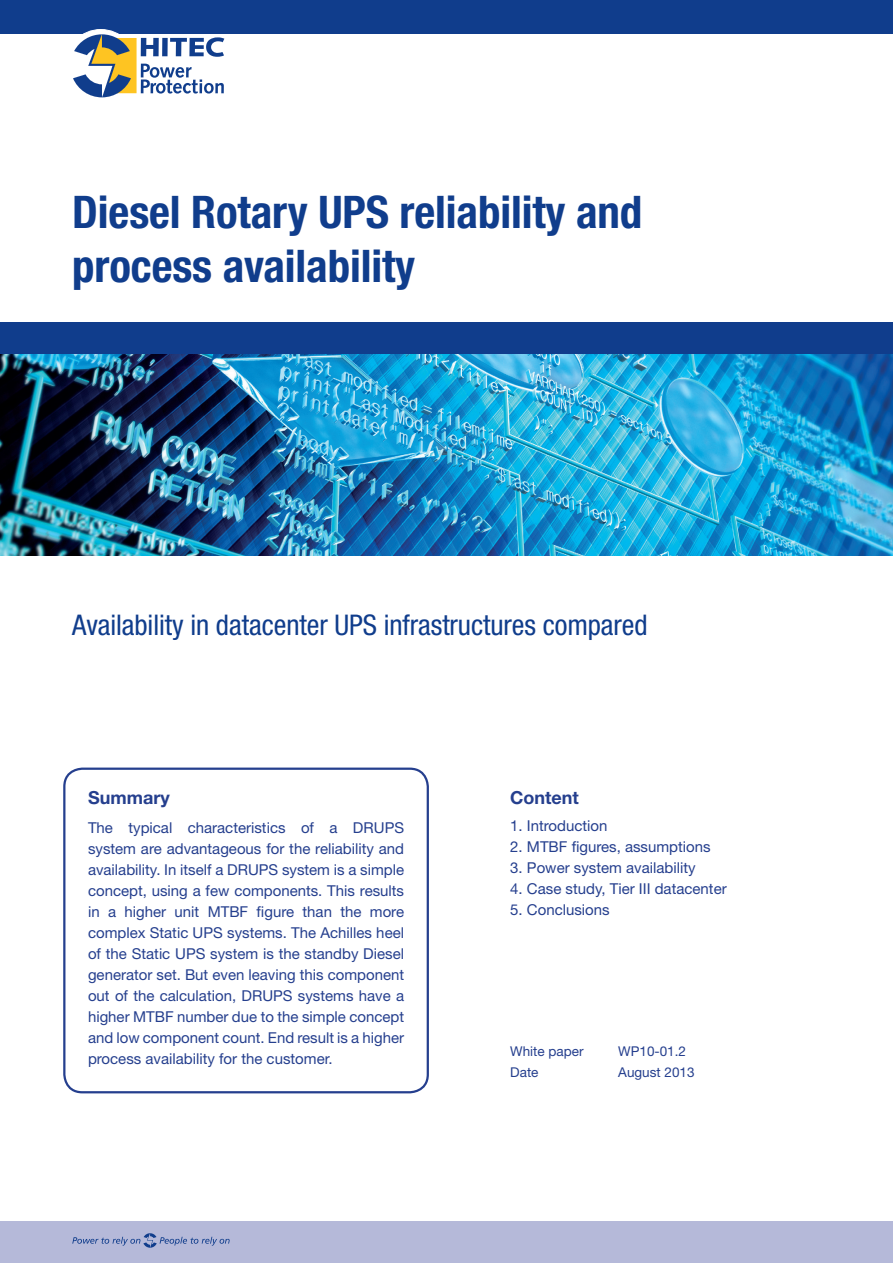
<style>
.page{position:relative;width:893px;height:1263px;background:#fff}
.page>*{position:absolute;margin:0;border:0;box-sizing:border-box;transform-origin:0 0}
.t1{font:700 condensed 45px/54px "Helvetica Neue LT Std";letter-spacing:-.005em;color:#103d8c}
.t2{font:condensed 28.5px "Helvetica Neue LT Std";letter-spacing:-.005em;color:#103d8c}
.t3{font:700 18px "Helvetica Neue LT Std";color:#253f8e}
.t4{font:15px/21px "Helvetica Neue LT Std";color:#253f8e;text-align:justify}
.t5{font:13.5px "Helvetica Neue LT Std";color:#253f8e}
</style>
<div class="page">
<div style="left:0;top:1221px;width:893px;height:42px;background:#b5b9d9"></div>
<svg style="left:72px;top:1233px;width:158px;height:15px"></svg>
<div style="left:63px;top:767px;width:366px;height:326px;border:2px solid #253f8e;border-radius:18px"></div>
<img style="left:0;top:354px;width:893px;height:201px">
<div style="left:0;top:0;width:893px;height:33px;background:#103d8c"></div>
<div style="left:65px;top:30px;width:71px;height:71px;background:#fff;border-radius:50%"></div>
<svg style="left:73px;top:34px;width:151px;height:63px"></svg>
<div style="left:0;top:322px;width:893px;height:32px;background:#103d8c"></div>
<h1 class="t1" style="left:72px;top:184px;width:572px">Diesel Rotary UPS reliability and process availability</h1>
<h2 class="t2" style="left:72px;top:609px;width:577px">Availability in datacenter UPS infrastructures compared</h2>
<p class="t3" style="left:88px;top:786px;width:83px">Summary</p>
<p class="t4" style="left:88px;top:817px;width:318px">The typical characteristics of a DRUPS system are advantageous for the reliability and availability. In itself a DRUPS system is a simple concept, using a few components. This results in a higher unit MTBF figure than the more complex Static UPS systems. The Achilles heel of the Static UPS system is the standby Diesel generator set. But even leaving this component out of the calculation, DRUPS systems have a higher MTBF number due to the simple concept and low component count. End result is a higher process availability for the customer.</p>
<p class="t3" style="left:510px;top:786px;width:70px">Content</p>
<p class="t4" style="left:510px;top:815px;width:99px">1. Introduction</p>
<p class="t4" style="left:510px;top:836px;width:202px">2. MTBF figures, assumptions</p>
<p class="t4" style="left:510px;top:857px;width:187px">3. Power system availability</p>
<p class="t4" style="left:510px;top:878px;width:218px">4. Case study, Tier III datacenter</p>
<p class="t4" style="left:510px;top:899px;width:101px">5. Conclusions</p>
<p class="t5" style="left:510px;top:1043px;width:75px">White paper</p>
<p class="t5" style="left:618px;top:1043px;width:69px">WP10-01.2</p>
<p class="t5" style="left:510px;top:1064px;width:30px">Date</p>
<p class="t5" style="left:618px;top:1064px;width:78px">August 2013</p>
</div>
